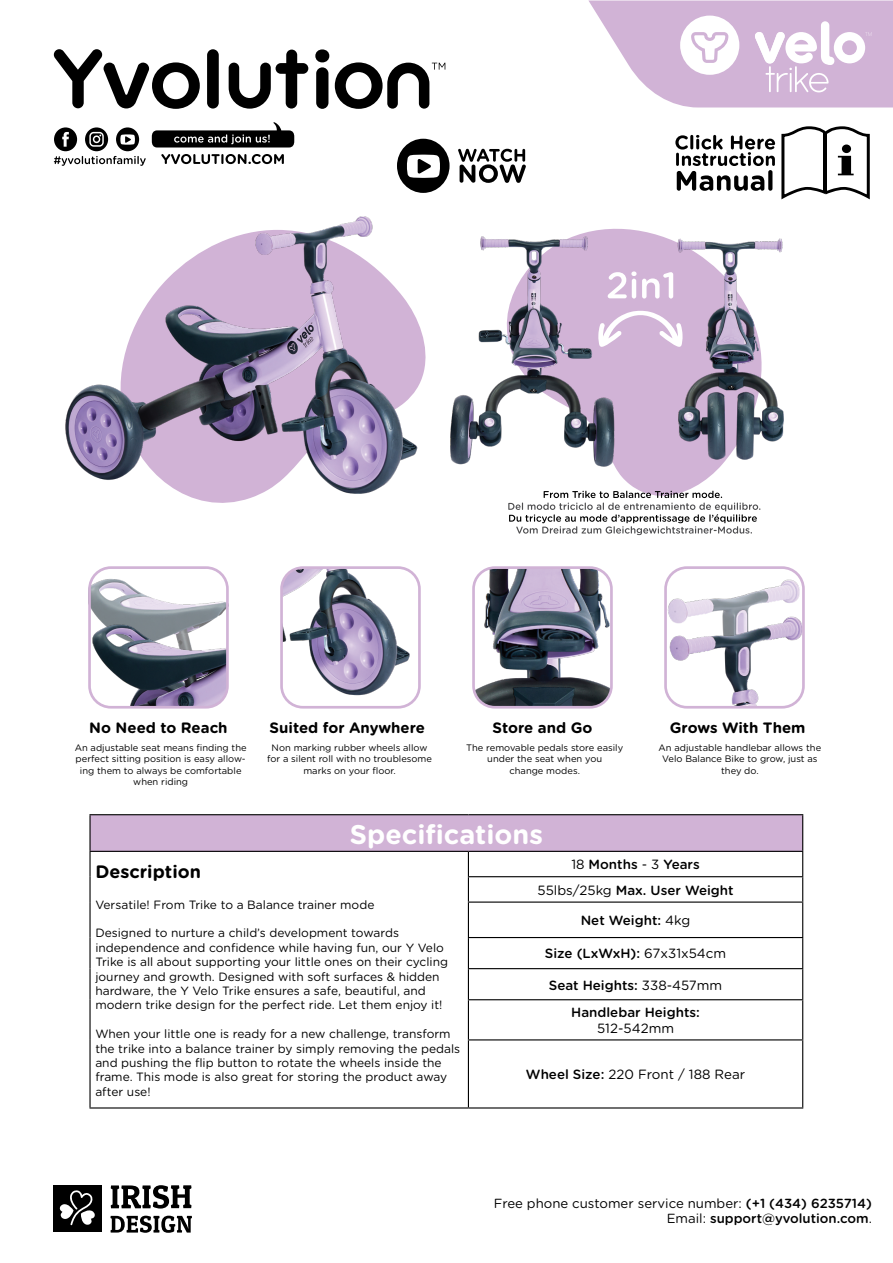
<style>
.page{position:relative;width:893px;height:1263px;background:#fff}
.page>*{position:absolute;margin:0;border:0;box-sizing:border-box;transform-origin:0 0}
.t1{font:700 27px "Gotham Rounded";color:#fff}
.t2{font:700 18px "Gotham Rounded";color:#000}
.t3{font:700 15px "Gotham Rounded";color:#000}
.t4{font:500 13.35px/25.3px "Gotham Rounded";color:#000;text-align:center}
.t5{font:13.35px "Gotham Rounded";color:#000}
.t6{font:13.2px/15.9px "Gotham Rounded";color:#000;text-align:right}
.t7{font:12px/14.4px "Gotham Rounded";color:#000}
.t8{font:9.3px/11.2px "Gotham Rounded";color:#000;text-align:center}
.s1{font-weight:400}
.s2{font-weight:500}
</style>
<div class="page">
<svg style="left:582px;top:476px;width:132px;height:15px;fill:#d1b3d6"></svg>
<div style="left:207px;top:49px;width:12px;height:60px;background:#000;border-radius:6px"></div>
<div style="left:315px;top:49px;width:14px;height:13px;background:#000;border-radius:50%"></div>
<svg style="left:316px;top:67px;width:12px;height:42px"></svg>
<svg style="left:54px;top:49px;width:146px;height:60px"></svg>
<svg style="left:229px;top:50px;width:79px;height:59px"></svg>
<svg style="left:335px;top:62px;width:110px;height:47px"></svg>
<svg style="left:111px;top:1185px;width:81px;height:23px"></svg>
<svg style="left:110px;top:1216px;width:82px;height:17px"></svg>
<div style="left:54px;top:1185px;width:48px;height:47px;background:#000"></div>
<svg style="left:60px;top:1190px;width:35px;height:35px"></svg>
<svg style="left:161px;top:154px;width:123px;height:10px"></svg>
<svg style="left:152px;top:122px;width:142px;height:25px"></svg>
<svg style="left:54px;top:127px;width:92px;height:39px"></svg>
<img style="left:668px;top:570px;width:133px;height:135px">
<div style="left:664px;top:566px;width:141px;height:143px;border:3px solid #d1b3d6;border-radius:21px"></div>
<img style="left:284px;top:570px;width:133px;height:135px">
<div style="left:280px;top:566px;width:141px;height:143px;border:3px solid #d1b3d6;border-radius:21px"></div>
<img style="left:476px;top:570px;width:133px;height:135px">
<div style="left:472px;top:566px;width:141px;height:143px;border:3px solid #d1b3d6;border-radius:21px"></div>
<img style="left:92px;top:570px;width:133px;height:135px">
<div style="left:88px;top:566px;width:141px;height:143px;border:3px solid #d1b3d6;border-radius:21px"></div>
<div style="left:90px;top:815px;width:713px;height:36px;background:#d1b3d6"></div>
<hr style="left:89px;top:814px;width:379px;height:1px;background:#000">
<hr style="left:89px;top:815px;width:2px;height:36px;background:#000">
<hr style="left:468px;top:814px;width:335px;height:1px;background:#000">
<hr style="left:802px;top:815px;width:1px;height:36px;background:#000">
<hr style="left:89px;top:851px;width:379px;height:1px;background:#000">
<hr style="left:89px;top:852px;width:2px;height:25px;background:#000">
<hr style="left:89px;top:877px;width:2px;height:25px;background:#000">
<hr style="left:89px;top:902px;width:2px;height:35px;background:#000">
<hr style="left:89px;top:937px;width:2px;height:32px;background:#000">
<hr style="left:89px;top:969px;width:2px;height:31px;background:#000">
<hr style="left:89px;top:1000px;width:2px;height:40px;background:#000">
<hr style="left:89px;top:1040px;width:2px;height:67px;background:#000">
<hr style="left:89px;top:1107px;width:379px;height:1px;background:#000">
<hr style="left:468px;top:851px;width:335px;height:1px;background:#000">
<hr style="left:468px;top:876px;width:335px;height:1px;background:#000">
<svg style="left:468px;top:852px;width:1px;height:49px"></svg>
<svg style="left:802px;top:852px;width:1px;height:49px"></svg>
<hr style="left:468px;top:901px;width:335px;height:2px;background:#000">
<hr style="left:468px;top:903px;width:1px;height:34px;background:#000">
<hr style="left:802px;top:903px;width:1px;height:34px;background:#000">
<hr style="left:468px;top:937px;width:335px;height:1px;background:#000">
<hr style="left:468px;top:938px;width:1px;height:30px;background:#000">
<hr style="left:802px;top:938px;width:1px;height:30px;background:#000">
<hr style="left:468px;top:968px;width:335px;height:1px;background:#000">
<hr style="left:468px;top:969px;width:1px;height:30px;background:#000">
<hr style="left:802px;top:969px;width:1px;height:30px;background:#000">
<hr style="left:468px;top:999px;width:335px;height:1px;background:#000">
<hr style="left:468px;top:1000px;width:1px;height:39px;background:#000">
<hr style="left:802px;top:1000px;width:1px;height:39px;background:#000">
<hr style="left:468px;top:1039px;width:335px;height:1px;background:#000">
<hr style="left:468px;top:1040px;width:1px;height:67px;background:#000">
<hr style="left:802px;top:1040px;width:1px;height:67px;background:#000">
<hr style="left:468px;top:1107px;width:335px;height:1px;background:#000">
<svg style="left:781px;top:126px;width:89px;height:73px"></svg>
<hr style="left:824px;top:133px;width:3px;height:60px;background:#000">
<svg style="left:675px;top:135px;width:100px;height:56px"></svg>
<svg style="left:397px;top:139px;width:53px;height:54px"></svg>
<svg style="left:458px;top:149px;width:68px;height:34px"></svg>
<svg style="left:508px;top:491px;width:252px;height:44px"></svg>
<img style="left:658px;top:235px;width:126px;height:241px">
<img style="left:450px;top:228px;width:208px;height:248px">
<svg style="left:598px;top:311px;width:85px;height:36px"></svg>
<img style="left:65px;top:216px;width:356px;height:287px">
<svg style="left:589px;top:1px;width:304px;height:106px"></svg>
<svg style="left:608px;top:271px;width:65px;height:28px"></svg>
<p class="t3" style="left:89px;top:717px;width:140px">No Need to Reach</p>
<p class="t3" style="left:270px;top:717px;width:157px">Suited for Anywhere</p>
<p class="t3" style="left:493px;top:717px;width:101px">Store and Go</p>
<p class="t3" style="left:670px;top:717px;width:137px">Grows With Them</p>
<p class="t8" style="left:659px;top:742px;width:164px">An adjustable handlebar allows the<br>Velo Balance Bike to grow, just as they do.</p>
<p class="t8" style="left:75px;top:742px;width:173px">An adjustable seat means finding the perfect sitting position is easy allow&shy;ing them to always be comfortable when riding</p>
<p class="t8" style="left:267px;top:742px;width:166px">Non marking rubber wheels allow for a silent roll with no troublesome marks on your floor.</p>
<p class="t8" style="left:466px;top:742px;width:159px">The removable pedals store easily under the seat when you<br>change modes.</p>
<h1 class="t1" style="left:350px;top:814px;width:195px">Specifications</h1>
<h2 class="t2" style="left:95px;top:858px;width:107px">Description</h2>
<p class="t7" style="left:95px;top:896px;width:281px">Versatile! From Trike to a Balance trainer mode</p>
<p class="t7" style="left:95px;top:925px;width:354px">Designed to nurture a child’s development towards independence and confidence while having fun, our Y Velo Trike is all about supporting your little ones on their cycling journey and growth. Designed with soft surfaces &amp; hidden hardware, the Y Velo Trike ensures a safe, beautiful, and modern trike design for the perfect ride. Let them enjoy it!</p>
<p class="t7" style="left:95px;top:1026px;width:366px">When your little one is ready for a new challenge, transform the trike into a balance trainer by simply removing the pedals and pushing the flip button to rotate the wheels inside the frame. This mode is also great for storing the product away after use!</p>
<p class="t4" style="left:538px;top:851px;width:198px"><span class="s1">18</span> Months <span class="s1">- 3</span> Years<br><span class="s1">55lbs/25kg</span> Max. User Weight</p>
<p class="t4" style="left:581px;top:907px;width:111px">Net Weight: <span class="s1">4kg</span></p>
<p class="t4" style="left:545px;top:940px;width:183px">Size (LxWxH): <span class="s1">67x31x54cm</span></p>
<p class="t4" style="left:549px;top:970px;width:175px;line-height:27.6px">Seat Heights: <span class="s1">338-457mm<br></span>Handlebar Heights:</p>
<p class="t5" style="left:597px;top:1019px;width:78px">512-542mm</p>
<p class="t5" style="left:526px;top:1065px;width:221px"><span class="s2">Wheel Size:</span> 220 Front / 188 Rear</p>
<p class="t6" style="left:494px;top:1194px;width:380px">Free phone customer service number: <span class="s2">(+1 (434) 6235714)<br></span>Email: <span class="s2">support@yvolution.com</span>.</p>
</div>
